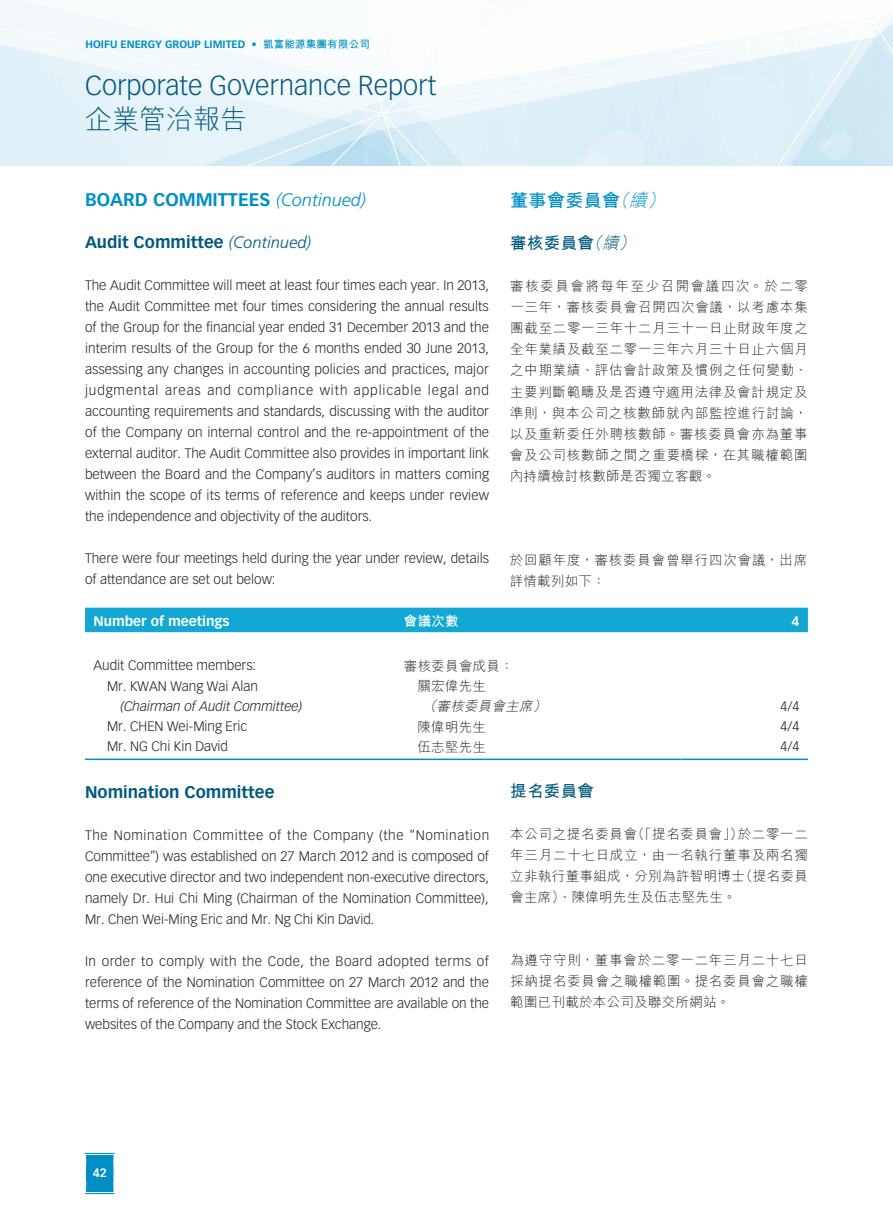
<style>
.page{position:relative;width:893px;height:1212px;background:#fff}
.page>*{position:absolute;margin:0;border:0;box-sizing:border-box;transform-origin:0 0}
.t1{font:300 27px "Vectora LT Std";color:#00597d}
.t2{font:300 27px "M Hei HK";color:#00597d}
.t3{font:700 18px "Vectora LT Std";color:#008fc5}
.t4{font:700 18px "M Hei HK";letter-spacing:.02em;color:#008fc5}
.t5{font:700 16.5px "Vectora LT Std";color:#00597d}
.t6{font:700 16.5px "M Hei HK";letter-spacing:.02em;color:#00597d}
.t7{font:300 13.5px/21px "Vectora LT Std";color:#231f20;text-align:justify}
.t8{font:300 13.5px/21px "M Hei HK";letter-spacing:.055em;color:#231f20;text-align:justify}
.t9{font:italic 300 13.5px "Vectora LT Std";color:#231f20}
.t10{font:700 13.5px "Vectora LT Std";color:#fff}
.t11{font:italic 300 13.5px "M Hei HK";color:#231f20}
.t12{font:300 13.5px "M Hei HK";letter-spacing:.02em;color:#231f20}
.t13{font:700 13.5px "M Hei HK";color:#fff}
.t14{font:700 12px "Vectora LT Std";color:#fff}
.t15{font:700 10.5px "Vectora LT Std";color:#008fc5}
.s1{font-family:"M Hei HK"}
.s2{font-weight:300;font-style:italic}
.s3{font-family:"Frutiger LT Std";font-weight:300;font-style:italic}
</style>
<div class="page">
<img style="left:0;top:0;width:893px;height:166px">
<svg style="left:85px;top:1153px;width:29px;height:41px"></svg>
<div style="left:85px;top:608px;width:723px;height:24px;background:#13a8d4"></div>
<hr style="left:85px;top:758px;width:319px;height:2px;background:#008fc5">
<hr style="left:404px;top:758px;width:276px;height:2px;background:#008fc5">
<hr style="left:680px;top:758px;width:128px;height:2px;background:#008fc5">
<p class="t15" style="left:86px;top:38px;width:286px">HOIFU ENERGY GROUP LIMITED • <span class="s1">凱富能源集團有限公司</span></p>
<h1 class="t1" style="left:85px;top:70px;width:353px">Corporate Governance Report</h1>
<h1 class="t2" style="left:85px;top:106px;width:163px">企業管治報告</h1>
<h2 class="t4" style="left:510px;top:188px;width:160px">董事會委員會<span class="s2">（續）</span></h2>
<p class="t6" style="left:510px;top:231px;width:130px">審核委員會<span class="s2">（續）</span></p>
<p class="t8" style="left:510px;top:276px;width:300px">審核委員會將每年至少召開會議四次。於二零一三年，審核委員會召開四次會議，以考慮本集團截至二零一三年十二月三十一日止財政年度之全年業績及截至二零一三年六月三十日止六個月之中期業績、評估會計政策及慣例之任何變動、主要判斷範疇及是否遵守適用法律及會計規定及準則，與本公司之核數師就內部監控進行討論，以及重新委任外聘核數師。審核委員會亦為董事會及公司核數師之間之重要橋樑，在其職權範圍內持續檢討核數師是否獨立客觀。</p>
<h2 class="t3" style="left:85px;top:189px;width:282px">BOARD COMMITTEES <span class="s3">(Continued)</span></h2>
<p class="t5" style="left:85px;top:232px;width:228px">Audit Committee <span class="s3">(Continued)</span></p>
<p class="t7" style="left:85px;top:275px;width:406px">The Audit Committee will meet at least four times each year. In 2013, the Audit Committee met four times considering the annual results of the Group for the financial year ended 31 December 2013 and the interim results of the Group for the 6 months ended 30 June 2013, assessing any changes in accounting policies and practices, major judgmental areas and compliance with applicable legal and accounting requirements and standards, discussing with the auditor of the Company on internal control and the re-appointment of the external auditor. The Audit Committee also provides in important link between the Board and the Company’s auditors in matters coming within the scope of its terms of reference and keeps under review the independence and objectivity of the auditors.</p>
<p class="t7" style="left:85px;top:548px;width:405px">There were four meetings held during the year under review, details of attendance are set out below:</p>
<p class="t10" style="left:94px;top:613px;width:137px">Number of meetings</p>
<p class="t13" style="left:404px;top:611px;width:56px">會議次數</p>
<p class="t10" style="left:791px;top:613px;width:9px">4</p>
<p class="t7" style="left:94px;top:655px;width:164px">Audit Committee members:</p>
<p class="t12" style="left:404px;top:659px;width:111px">審核委員會成員：</p>
<p class="t7" style="left:107px;top:675px;width:153px">Mr. KWAN Wang Wai Alan</p>
<p class="t8" style="left:417px;top:675px;width:70px">關宏偉先生</p>
<p class="t9" style="left:121px;top:698px;width:183px">(Chairman of Audit Committee)</p>
<p class="t11" style="left:423px;top:700px;width:127px">（審核委員會主席）</p>
<p class="t7" style="left:780px;top:696px;width:21px">4/4</p>
<p class="t7" style="left:107px;top:716px;width:142px">Mr. CHEN Wei-Ming Eric</p>
<p class="t8" style="left:417px;top:716px;width:70px">陳偉明先生</p>
<p class="t7" style="left:780px;top:716px;width:21px">4/4</p>
<p class="t7" style="left:107px;top:736px;width:123px">Mr. NG Chi Kin David</p>
<p class="t8" style="left:417px;top:736px;width:70px">伍志堅先生</p>
<p class="t7" style="left:780px;top:736px;width:21px">4/4</p>
<p class="t5" style="left:85px;top:782px;width:191px">Nomination Committee</p>
<p class="t7" style="left:85px;top:824px;width:406px">The Nomination Committee of the Company (the “Nomination Committee”) was established on 27 March 2012 and is composed of one executive director and two independent non-executive directors, namely Dr. Hui Chi Ming (Chairman of the Nomination Committee), Mr. Chen Wei-Ming Eric and Mr. Ng Chi Kin David.</p>
<p class="t7" style="left:85px;top:950px;width:406px">In order to comply with the Code, the Board adopted terms of reference of the Nomination Committee on 27 March 2012 and the terms of reference of the Nomination Committee are available on the websites of the Company and the Stock Exchange.</p>
<p class="t8" style="left:510px;top:549px;width:299px">於回顧年度，審核委員會曾舉行四次會議，出席詳情載列如下：</p>
<p class="t6" style="left:510px;top:779px;width:85px">提名委員會</p>
<p class="t8" style="left:510px;top:823px;width:299px">本公司之提名委員會（「提名委員會」）於二零一二年三月二十七日成立，由一名執行董事及兩名獨立非執行董事組成，分別為許智明博士（提名委員會主席）、陳偉明先生及伍志堅先生。</p>
<p class="t8" style="left:510px;top:949px;width:299px">為遵守守則，董事會於二零一二年三月二十七日採納提名委員會之職權範圍。提名委員會之職權範圍已刊載於本公司及聯交所網站。</p>
<p class="t14" style="left:93px;top:1166px;width:16px">42</p>
</div>
